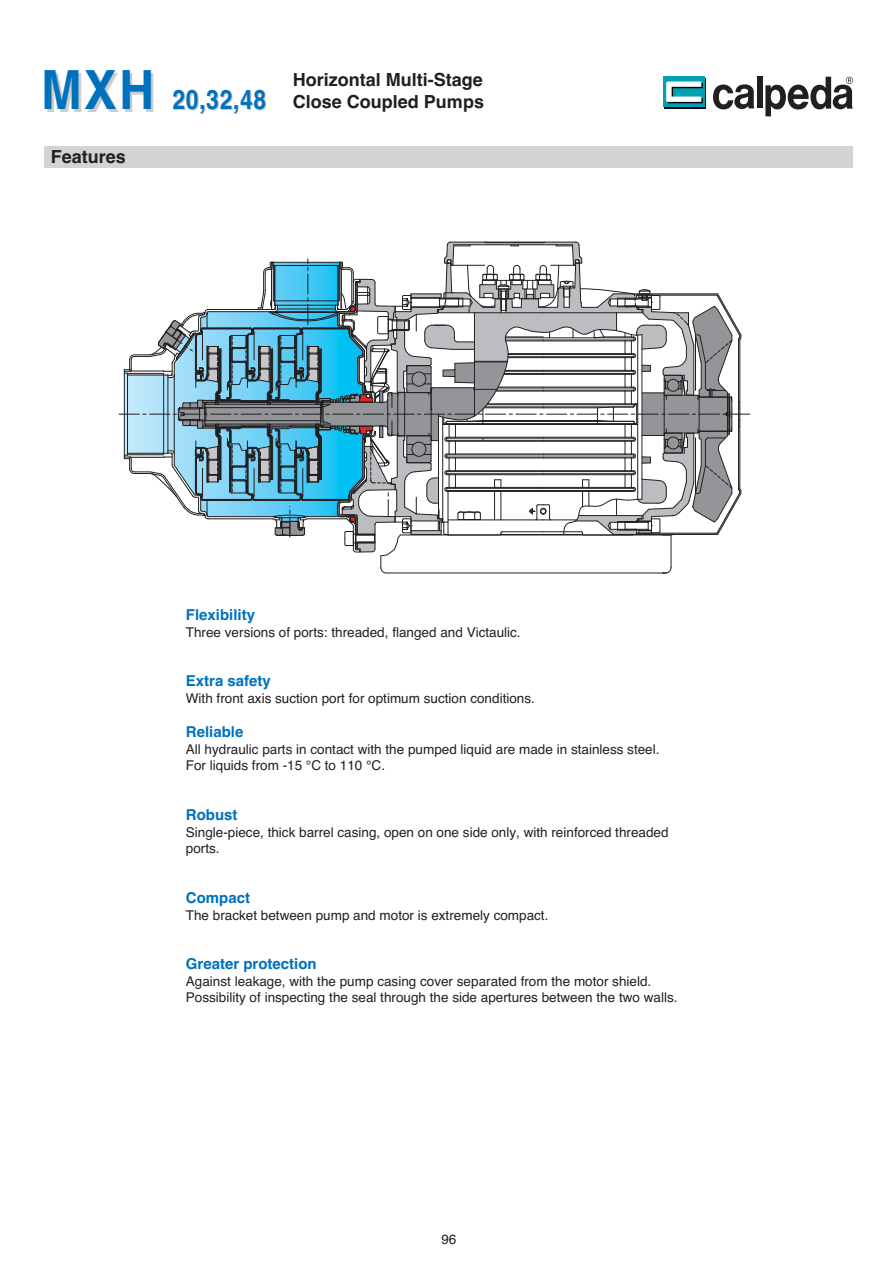
<style>
.page{position:relative;width:894px;height:1264px;background:#fff}
.page>*{position:absolute;margin:0;border:0;box-sizing:border-box;transform-origin:0 0}
.t1{font:700 18px/21.6px "Helvetica";color:#231f20;text-align:right}
.t2{font:700 15px "Helvetica";color:#0071bc}
.t3{font:13.5px/16.2px "Helvetica";color:#231f20}
.s1{font-size:54px;color:#0071bc}
.s2{font-size:27px;color:#ccc}
</style>
<div class="page">
<div style="left:44px;top:146px;width:808px;height:21px;background:#d1d3d4"></div>
<svg style="left:119px;top:241px;width:631px;height:332px"></svg>
<div style="left:756px;top:76px;width:6px;height:32px;background:#231f20"></div>
<svg style="left:713px;top:84px;width:41px;height:25px"></svg>
<svg style="left:664px;top:78px;width:41px;height:30px"></svg>
<div style="left:663px;top:76px;width:41px;height:31px;background:#00a2b2"></div>
<svg style="left:666px;top:81px;width:36px;height:22px"></svg>
<svg style="left:765px;top:77px;width:87px;height:39px"></svg>
<h1 class="t1" style="left:41px;top:71px;width:444px">Horizontal Multi-Stage<br><span class="s1">MXH</span> <span class="s2">20,32,48</span> Close Coupled Pumps</h1>
<h1 class="t1" style="left:51px;top:148px;width:76px">Features</h1>
<p class="t2" style="left:186px;top:609px;width:71px">Flexibility</p>
<p class="t3" style="left:186px;top:625px;width:336px">Three versions of ports: threaded, flanged and Victaulic.</p>
<p class="t2" style="left:186px;top:675px;width:86px">Extra safety</p>
<p class="t3" style="left:186px;top:691px;width:350px">With front axis suction port for optimum suction conditions.</p>
<p class="t2" style="left:186px;top:726px;width:59px">Reliable</p>
<p class="t3" style="left:186px;top:742px;width:475px">All hydraulic parts in contact with the pumped liquid are made in stainless steel.<br>For liquids from -15 °C to 110 °C.</p>
<p class="t2" style="left:186px;top:808px;width:53px">Robust</p>
<p class="t3" style="left:186px;top:824px;width:484px">Single-piece, thick barrel casing, open on one side only, with reinforced threaded ports.</p>
<p class="t2" style="left:186px;top:891px;width:66px">Compact</p>
<p class="t3" style="left:186px;top:907px;width:364px">The bracket between pump and motor is extremely compact.</p>
<p class="t2" style="left:186px;top:958px;width:132px">Greater protection</p>
<p class="t3" style="left:186px;top:974px;width:493px">Against leakage, with the pump casing cover separated from the motor shield.<br>Possibility of inspecting the seal through the side apertures between the two walls.</p>
<p class="t3" style="left:441px;top:1232px;width:17px">96</p>
</div>
